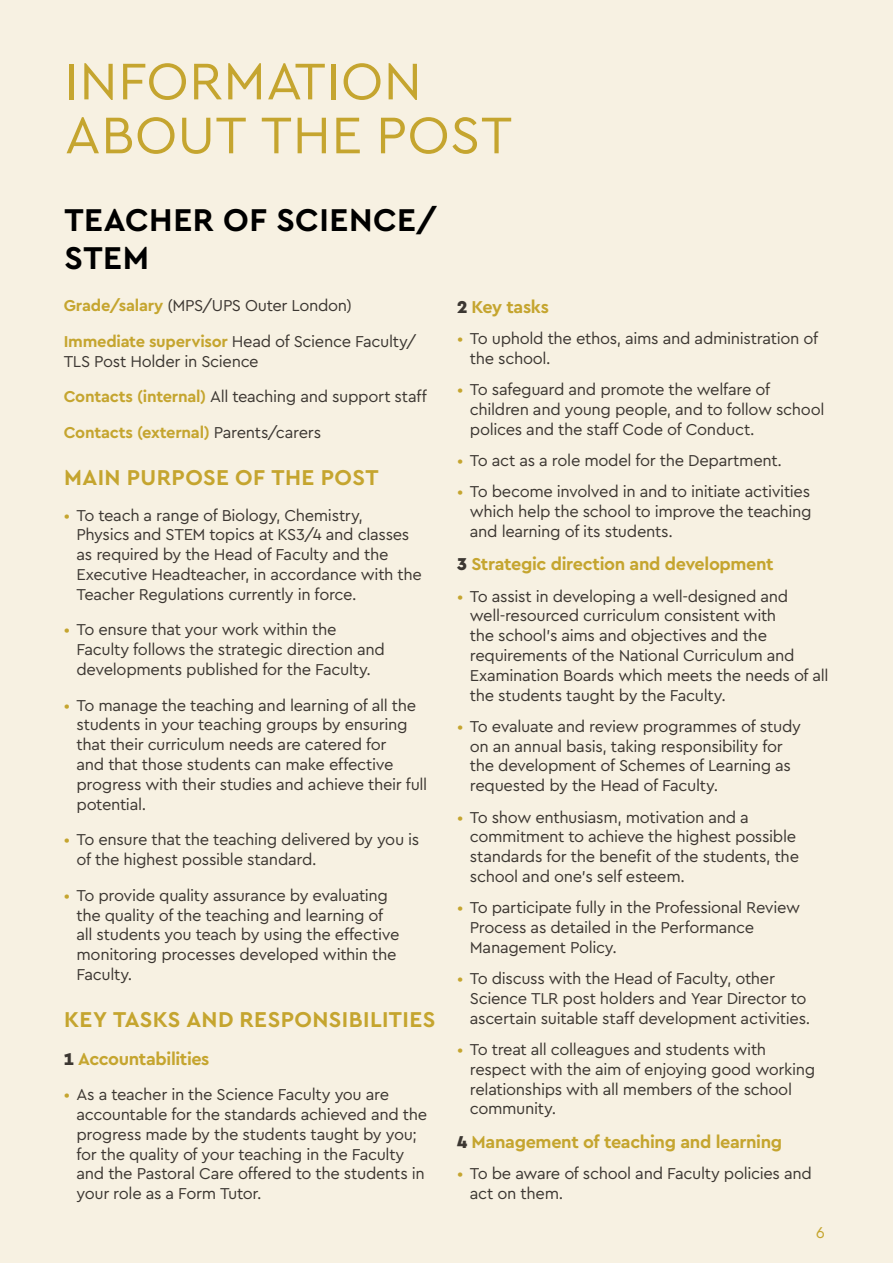
<style>
.page{position:relative;width:893px;height:1263px;background:#f7f1e2}
.page>*{position:absolute;margin:0;border:0;box-sizing:border-box;transform-origin:0 0}
.t1{font:53.85px/53.8px "Cera Pro";letter-spacing:.01em;color:#c5a52f}
.t2{font:700 33px/38.4px "Cera Pro";letter-spacing:.02em;color:#000}
.t3{font:700 22.5px "Cera Pro";letter-spacing:.02em;color:#c5a52f}
.t4{font:700 18px "Cera Pro";letter-spacing:-.02em;color:#c5a52f}
.t5{font:16.5px/19.8px "Cera Pro";letter-spacing:-.02em;color:#3c3732}
.t6{font:16.5px "Cera Pro";color:#c5a52f}
.s1{font-weight:700;color:#c5a52f}
.s2{color:#c5a52f}
.s3{font-family:"Cera PRO";font-weight:900;color:#3c3732}
</style>
<div class="page">
<h1 class="t1" style="left:65px;top:52px;width:449px">INFORMATION<br>ABOUT THE POST</h1>
<h2 class="t2" style="left:64px;top:199px;width:374px">TEACHER OF SCIENCE/<br>STEM</h2>
<p class="t5" style="left:64px;top:287px;width:354px;line-height:35.7px"><span class="s1">Grade/salary</span> (MPS/UPS Outer London)<br><span class="s1">Immediate supervisor</span> Head of Science Faculty/</p>
<p class="t5" style="left:64px;top:342px;width:364px;line-height:35.7px">TLS Post Holder in Science<br><span class="s1">Contacts (internal)</span> All teaching and support staff<br><span class="s1">Contacts (external)</span> Parents/carers</p>
<h3 class="t3" style="left:64px;top:462px;width:316px">MAIN PURPOSE OF THE POST</h3>
<p class="t5" style="left:77px;top:504px;width:347px;text-indent:-13px"><span class="s2">•</span> To teach a range of Biology, Chemistry,<br>Physics and STEM topics at KS3/4 and classes as required by the Head of Faculty and the Executive Headteacher, in accordance with the Teacher Regulations currently in force.</p>
<p class="t5" style="left:77px;top:619px;width:310px;text-indent:-13px"><span class="s2">•</span> To ensure that your work within the<br>Faculty follows the strategic direction and developments published for the Faculty.</p>
<p class="t5" style="left:77px;top:694px;width:352px;text-indent:-13px"><span class="s2">•</span> To manage the teaching and learning of all the students in your teaching groups by ensuring that their curriculum needs are catered for<br>and that those students can make effective progress with their studies and achieve their full potential.</p>
<p class="t5" style="left:77px;top:829px;width:344px;text-indent:-13px"><span class="s2">•</span> To ensure that the teaching delivered by you is of the highest possible standard.</p>
<p class="t5" style="left:77px;top:884px;width:324px;text-indent:-13px"><span class="s2">•</span> To provide quality assurance by evaluating the quality of the teaching and learning of all students you teach by using the effective monitoring processes developed within the Faculty.</p>
<h3 class="t3" style="left:64px;top:1004px;width:373px">KEY TASKS AND RESPONSIBILITIES</h3>
<p class="t4" style="left:64px;top:1046px;width:147px"><span class="s3">1</span> Accountabilities</p>
<p class="t5" style="left:77px;top:1084px;width:352px;text-indent:-13px"><span class="s2">•</span> As a teacher in the Science Faculty you are accountable for the standards achieved and the progress made by the students taught by you; for the quality of your teaching in the Faculty and the Pastoral Care offered to the students in your role as a Form Tutor.</p>
<p class="t4" style="left:457px;top:295px;width:93px"><span class="s3">2</span> Key tasks</p>
<p class="t5" style="left:470px;top:328px;width:350px;text-indent:-13px"><span class="s2">•</span> To uphold the ethos, aims and administration of the school.</p>
<p class="t5" style="left:470px;top:379px;width:356px;text-indent:-13px"><span class="s2">•</span> To safeguard and promote the welfare of children and young people, and to follow school polices and the staff Code of Conduct.</p>
<p class="t5" style="left:457px;top:450px;width:326px"><span class="s2">•</span> To act as a role model for the Department.</p>
<p class="t5" style="left:470px;top:481px;width:343px;text-align:justify;text-indent:-13px"><span class="s2">•</span> To become involved in and to initiate activities which help the school to improve the teaching and learning of its students.</p>
<p class="t4" style="left:457px;top:552px;width:318px"><span class="s3">3</span> Strategic direction and development</p>
<p class="t5" style="left:470px;top:585px;width:360px;text-indent:-13px"><span class="s2">•</span> To assist in developing a well-designed and well-resourced curriculum consistent with<br>the school’s aims and objectives and the requirements of the National Curriculum and Examination Boards which meets the needs of all the students taught by the Faculty.</p>
<p class="t5" style="left:470px;top:716px;width:333px;text-indent:-13px"><span class="s2">•</span> To evaluate and review programmes of study on an annual basis, taking responsibility for the development of Schemes of Learning as requested by the Head of Faculty.</p>
<p class="t5" style="left:470px;top:806px;width:331px;text-indent:-13px"><span class="s2">•</span> To show enthusiasm, motivation and a commitment to achieve the highest possible standards for the benefit of the students, the school and one’s self esteem.</p>
<p class="t5" style="left:470px;top:897px;width:332px;text-indent:-13px"><span class="s2">•</span> To participate fully in the Professional Review<br>Process as detailed in the Performance<br>Management Policy.</p>
<p class="t5" style="left:470px;top:968px;width:342px;text-indent:-13px"><span class="s2">•</span> To discuss with the Head of Faculty, other<br>Science TLR post holders and Year Director to ascertain suitable staff development activities.</p>
<p class="t5" style="left:470px;top:1039px;width:347px;text-indent:-13px"><span class="s2">•</span> To treat all colleagues and students with respect with the aim of enjoying good working relationships with all members of the school community.</p>
<p class="t4" style="left:457px;top:1129px;width:327px"><span class="s3">4</span> Management of teaching and learning</p>
<p class="t5" style="left:470px;top:1163px;width:343px;text-indent:-13px"><span class="s2">•</span> To be aware of school and Faculty policies and act on them.</p>
<p class="t6" style="left:816px;top:1221px;width:11px">6</p>
</div>
